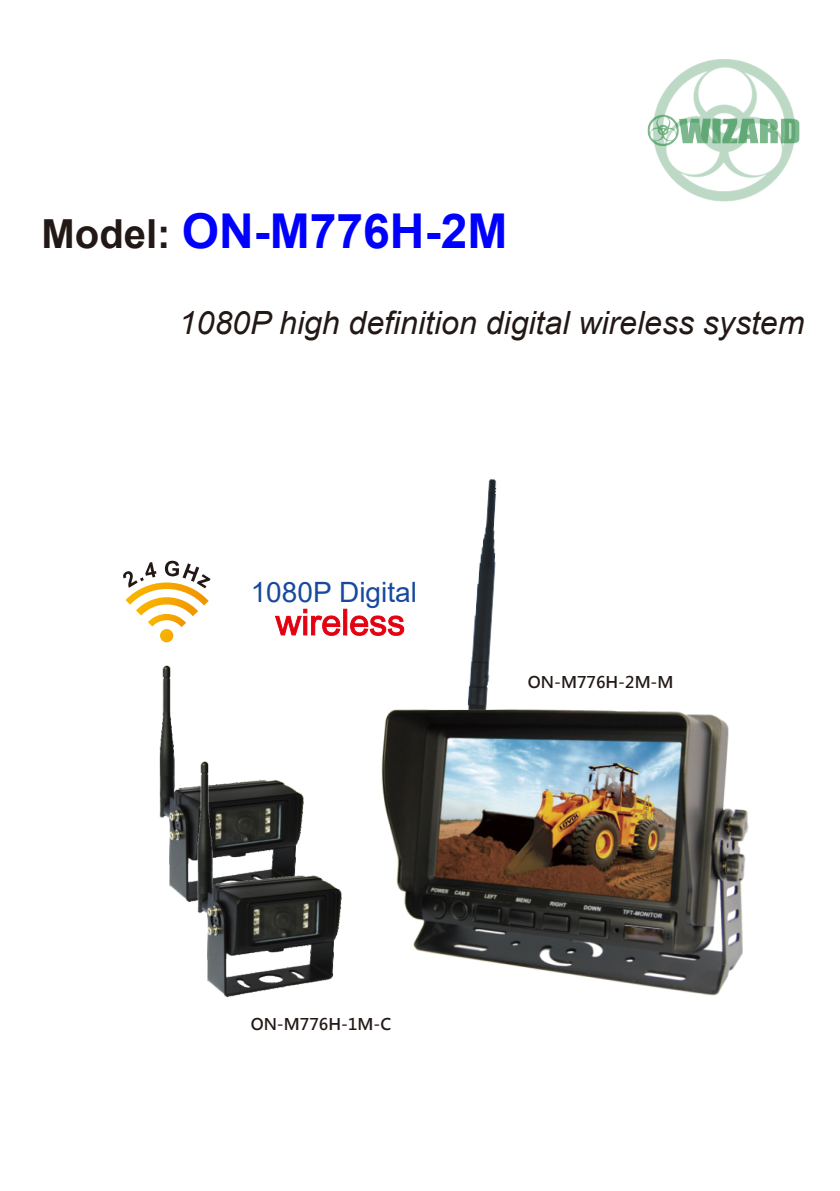
<style>
.page{position:relative;width:840px;height:1191px;background:#fff}
.page>*{position:absolute;margin:0;border:0;box-sizing:border-box;transform-origin:0 0}
.t1{font:700 48px "Arial";color:#00f}
.t2{font:italic 32px "Arial";color:#221815}
.t3{font:28px "Arial";color:#174a9d}
.t4{font:700 16px "Microsoft Jheng Hei";color:#221815}
.s1{font-size:40px;color:#221815}
</style>
<div class="page">
<img style="left:159px;top:665px;width:27px;height:235px">
<img style="left:468px;top:479px;width:29px;height:218px">
<svg style="left:275px;top:609px;width:129px;height:27px"></svg>
<svg style="left:123px;top:560px;width:87px;height:82px"></svg>
<img style="left:381px;top:697px;width:368px;height:299px">
<img style="left:186px;top:761px;width:156px;height:236px">
<img style="left:647px;top:59px;width:153px;height:143px">
<h1 class="t1" style="left:42px;top:197px;width:467px"><span class="s1">Model:</span> ON-M776H-2M</h1>
<p class="t2" style="left:179px;top:302px;width:626px">1080P high definition digital wireless system</p>
<p class="t3" style="left:250px;top:573px;width:168px">1080P Digital</p>
<p class="t4" style="left:527px;top:672px;width:147px">ON-M776H-2M-M</p>
<p class="t4" style="left:250px;top:1014px;width:142px">ON-M776H-1M-C</p>
</div>
